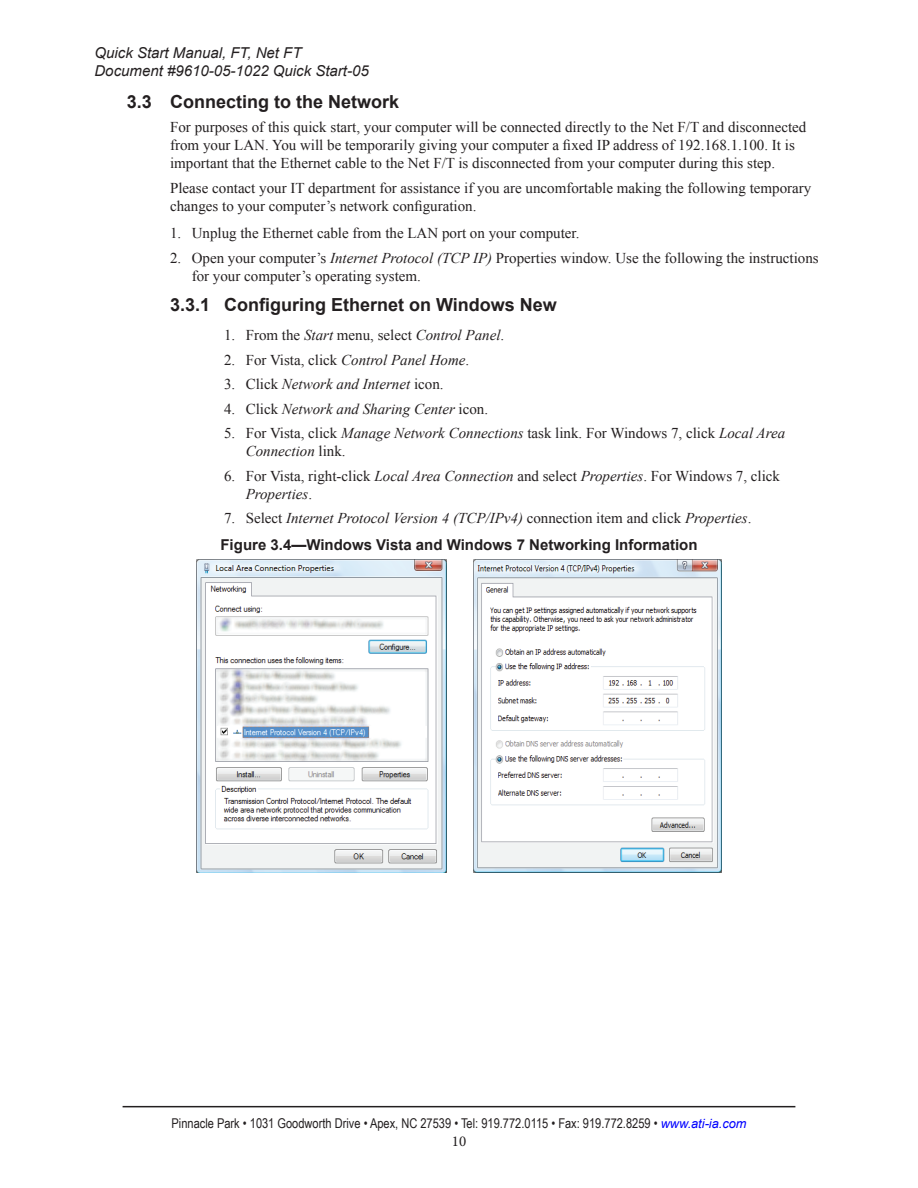
<style>
.page{position:relative;width:918px;height:1188px;background:#fff}
.page>*{position:absolute;margin:0;border:0;box-sizing:border-box;transform-origin:0 0}
.t1{font:700 18px "Arial";color:#231f20}
.Text_2{font:15px/18px "Times New Roman";color:#231f20}
.t2{font:italic 15px "Times New Roman";color:#231f20}
.t3{font:italic 15px/18px "Arial";color:#231f20}
.t4{font:700 15px "Arial";color:#231f20}
.t5{font:15px "Minion Pro";color:#231f20}
.t6{font:13.5px "Arial Narrow";color:#231f20}
.s1{font-style:italic}
.s2{font-style:normal}
.s3{font-family:"Arial";font-style:italic;font-size:12.75px;color:#00f}
</style>
<div class="page">
<hr style="left:123px;top:1106px;width:672px;height:1px;background:#231f20">
<img style="left:196px;top:560px;width:250px;height:312px">
<img style="left:474px;top:560px;width:248px;height:312px">
<p class="t3" style="left:94px;top:44px;width:276px">Quick Start Manual, FT, Net FT<br>Document #9610-05-1022 Quick Start‑05</p>
<p class="t1" style="left:127px;top:89px;width:274px">3.3 Connecting to the Network</p>
<p class="Text_2" style="left:170px;top:118px;width:638px">For purposes of this quick start, your computer will be connected directly to the Net F/T and disconnected from your LAN. You will be temporarily giving your computer a fixed IP address of 192.168.1.100. It is important that the Ethernet cable to the Net F/T is disconnected from your computer during this step.</p>
<p class="Text_2" style="left:170px;top:178px;width:643px">Please contact your IT department for assistance if you are uncomfortable making the following temporary changes to your computer’s network configuration.</p>
<p class="Text_2" style="left:170px;top:224px;width:411px">1. Unplug the Ethernet cable from the LAN port on your computer.</p>
<p class="Text_2" style="left:192px;top:249px;width:629px;text-indent:-22px">2. Open your computer’s <span class="s1">Internet Protocol (TCP IP)</span> Properties window. Use the following the instructions for your computer’s operating system.</p>
<p class="t1" style="left:170px;top:293px;width:388px">3.3.1 Configuring Ethernet on Windows New</p>
<p class="Text_2" style="left:224px;top:326px;width:282px">1. From the <span class="s1">Start</span> menu, select <span class="s1">Control Panel</span>.</p>
<p class="Text_2" style="left:224px;top:351px;width:247px">2. For Vista, click <span class="s1">Control Panel Home</span>.</p>
<p class="t2" style="left:224px;top:374px;width:221px"><span class="s2">3. Click</span> Network and Internet <span class="s2">icon.</span></p>
<p class="t2" style="left:224px;top:398px;width:266px"><span class="s2">4. Click</span> Network and Sharing Center <span class="s2">icon.</span></p>
<p class="Text_2" style="left:246px;top:424px;width:541px;text-indent:-22px">5. For Vista, click <span class="s1">Manage Network Connections</span> task link. For Windows 7, click <span class="s1">Local Area<br>Connection</span> link.</p>
<p class="Text_2" style="left:246px;top:466px;width:536px;text-indent:-22px">6. For Vista, right‑click <span class="s1">Local Area Connection</span> and select <span class="s1">Properties</span>. For Windows 7, click<br><span class="s1">Properties</span>.</p>
<p class="t2" style="left:224px;top:508px;width:529px"><span class="s2">7. Select</span> Internet Protocol Version 4 (TCP/IPv4) <span class="s2">connection item and click</span> Properties<span class="s2">.</span></p>
<p class="t4" style="left:221px;top:535px;width:479px">Figure 3.4—Windows Vista and Windows 7 Networking Information</p>
<p class="t6" style="left:172px;top:1114px;width:576px">Pinnacle Park • 1031 Goodworth Drive • Apex, NC 27539 • Tel: 919.772.0115 • Fax: 919.772.8259 • <span class="s3">www.ati‑ia.com</span></p>
<p class="t5" style="left:452px;top:1131px;width:16px">10</p>
</div>
